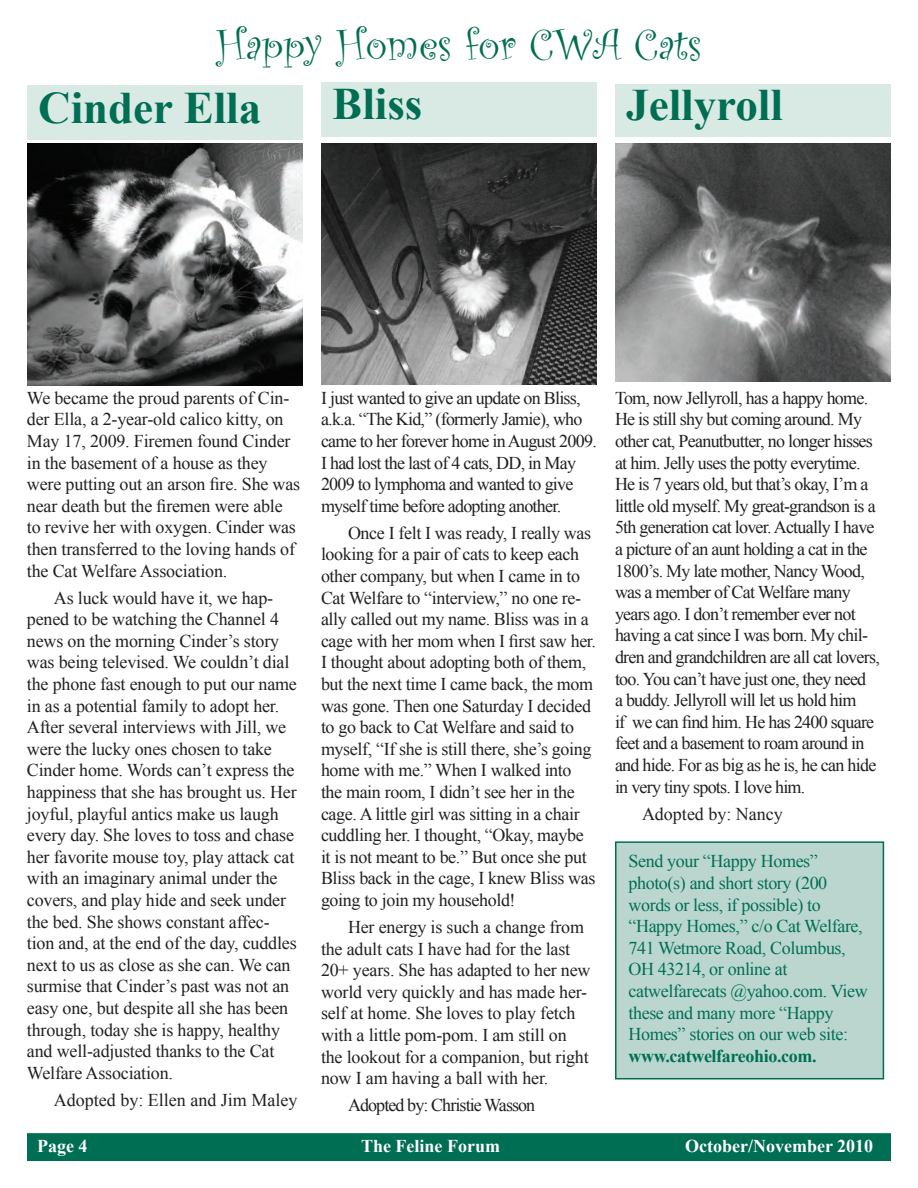
<style>
.page{position:relative;width:918px;height:1188px;background:#fff}
.page>*{position:absolute;margin:0;border:0;box-sizing:border-box;transform-origin:0 0}
.t1{font:700 45px "Times New Roman";color:#006e53}
.t2{font:45px "Curlz";color:#006e53}
.t3{font:18px/21.6px "Times New Roman";letter-spacing:-.02em;color:#231f20}
.t4{font:18px/21.6px "Times New Roman";letter-spacing:-.04em;color:#231f20}
.t5{font:18px/21.6px "Times New Roman";letter-spacing:-.02em;color:#006e53}
.t6{font:18px "Times New Roman";color:#231f20}
.t7{font:700 18px "Times New Roman";color:#fff}
.t8{font:18px "Times New Roman";letter-spacing:-.05em;color:#231f20}
.t9{font:700 18px "Times New Roman";letter-spacing:-.02em;color:#006e53}
</style>
<div class="page">
<div style="left:27px;top:1133px;width:864px;height:28px;background:#006e53;border:2px solid #006e53"></div>
<div style="left:615px;top:84px;width:276px;height:53px;background:#d9eae5"></div>
<div style="left:27px;top:86px;width:275px;height:54px;background:#d9eae5"></div>
<div style="left:321px;top:83px;width:275px;height:54px;background:#d9eae5"></div>
<div style="left:615px;top:841px;width:269px;height:238px;background:#bad6cf;border:2px solid #006e53"></div>
<img style="left:27px;top:144px;width:276px;height:242px">
<img style="left:321px;top:143px;width:276px;height:242px">
<img style="left:616px;top:144px;width:275px;height:238px">
<h1 class="t2" style="left:216px;top:13px;width:487px">Happy Homes for CWA Cats</h1>
<h1 class="t1" style="left:38px;top:76px;width:224px">Cinder Ella</h1>
<h1 class="t1" style="left:332px;top:73px;width:92px">Bliss</h1>
<h1 class="t1" style="left:626px;top:74px;width:158px">Jellyroll</h1>
<p class="t4" style="left:321px;top:387px;width:277px">I just wanted to give an update on Bliss, a.k.a. “The Kid,” (formerly Jamie), who came to her forever home in August 2009.<br>I had lost the last of 4 cats, DD, in May 2009 to lymphoma and wanted to give myself time before adopting another.</p>
<p class="t3" style="left:321px;top:522px;width:277px;text-indent:27px">Once I felt I was ready, I really was looking for a pair of cats to keep each other company, but when I came in to Cat Welfare to “interview,” no one re&shy;ally called out my name. Bliss was in a cage with her mom when I first saw her.<br>I thought about adopting both of them, but the next time I came back, the mom was gone. Then one Saturday I decided to go back to Cat Welfare and said to myself, “If she is still there, she’s going home with me.” When I walked into the main room, I didn’t see her in the cage. A little girl was sitting in a chair cuddling her. I thought, “Okay, maybe it is not meant to be.” But once she put Bliss back in the cage, I knew Bliss was going to join my household!</p>
<p class="t3" style="left:321px;top:916px;width:271px;text-indent:27px">Her energy is such a change from the adult cats I have had for the last 20+ years. She has adapted to her new world very quickly and has made her&shy;self at home. She loves to play fetch with a little pom-pom. I am still on the lookout for a companion, but right now I am having a ball with her.</p>
<p class="t8" style="left:348px;top:1093px;width:189px">Adopted by: Christie Wasson</p>
<p class="t3" style="left:27px;top:387px;width:275px">We became the proud parents of Cin&shy;der Ella, a 2-year-old calico kitty, on May 17, 2009. Firemen found Cinder in the basement of a house as they were putting out an arson fire. She was near death but the firemen were able to revive her with oxygen. Cinder was then transferred to the loving hands of the Cat Welfare Association.</p>
<p class="t3" style="left:27px;top:587px;width:271px;text-indent:27px">As luck would have it, we hap&shy;pened to be watching the Channel 4 news on the morning Cinder’s story was being televised. We couldn’t dial the phone fast enough to put our name in as a potential family to adopt her.<br>After several interviews with Jill, we were the lucky ones chosen to take Cinder home. Words can’t express the happiness that she has brought us. Her joyful, playful antics make us laugh every day. She loves to toss and chase her favorite mouse toy, play attack cat with an imaginary animal under the covers, and play hide and seek under the bed. She shows constant affec&shy;tion and, at the end of the day, cuddles next to us as close as she can. We can surmise that Cinder’s past was not an easy one, but despite all she has been through, today she is happy, healthy and well-adjusted thanks to the Cat Welfare Association.</p>
<p class="t6" style="left:54px;top:1088px;width:245px">Adopted by: Ellen and Jim Maley</p>
<p class="t7" style="left:37px;top:1133px;width:52px">Page 4</p>
<p class="t7" style="left:361px;top:1133px;width:140px">The Feline Forum</p>
<p class="t7" style="left:685px;top:1133px;width:190px">October/November 2010</p>
<p class="t4" style="left:615px;top:387px;width:266px">Tom, now Jellyroll, has a happy home.<br>He is still shy but coming around. My other cat, Peanutbutter, no longer hisses at him. Jelly uses the potty everytime.<br>He is 7 years old, but that’s okay, I’m a little old myself. My great-grandson is a 5th generation cat lover. Actually I have a picture of an aunt holding a cat in the 1800’s. My late mother, Nancy Wood, was a member of Cat Welfare many years ago. I don’t remember ever not having a cat since I was born. My chil&shy;dren and grandchildren are all cat lovers, too. You can’t have just one, they need<br>a buddy. Jellyroll will let us hold him<br>if we can find him. He has 2400 square feet and a basement to roam around in and hide. For as big as he is, he can hide in very tiny spots. I love him.</p>
<p class="t6" style="left:642px;top:802px;width:142px">Adopted by: Nancy</p>
<p class="t5" style="left:628px;top:850px;width:241px">Send your “Happy Homes” photo(s) and short story (200 words or less, if possible) to “Happy Homes,” c/o Cat Welfare,<br>741 Wetmore Road, Columbus,<br>OH 43214, or online at catwelfarecats @yahoo.com. View these and many more “Happy<br>Homes” stories on our web site:</p>
<p class="t9" style="left:628px;top:1043px;width:190px">www.catwelfareohio.com.</p>
</div>
